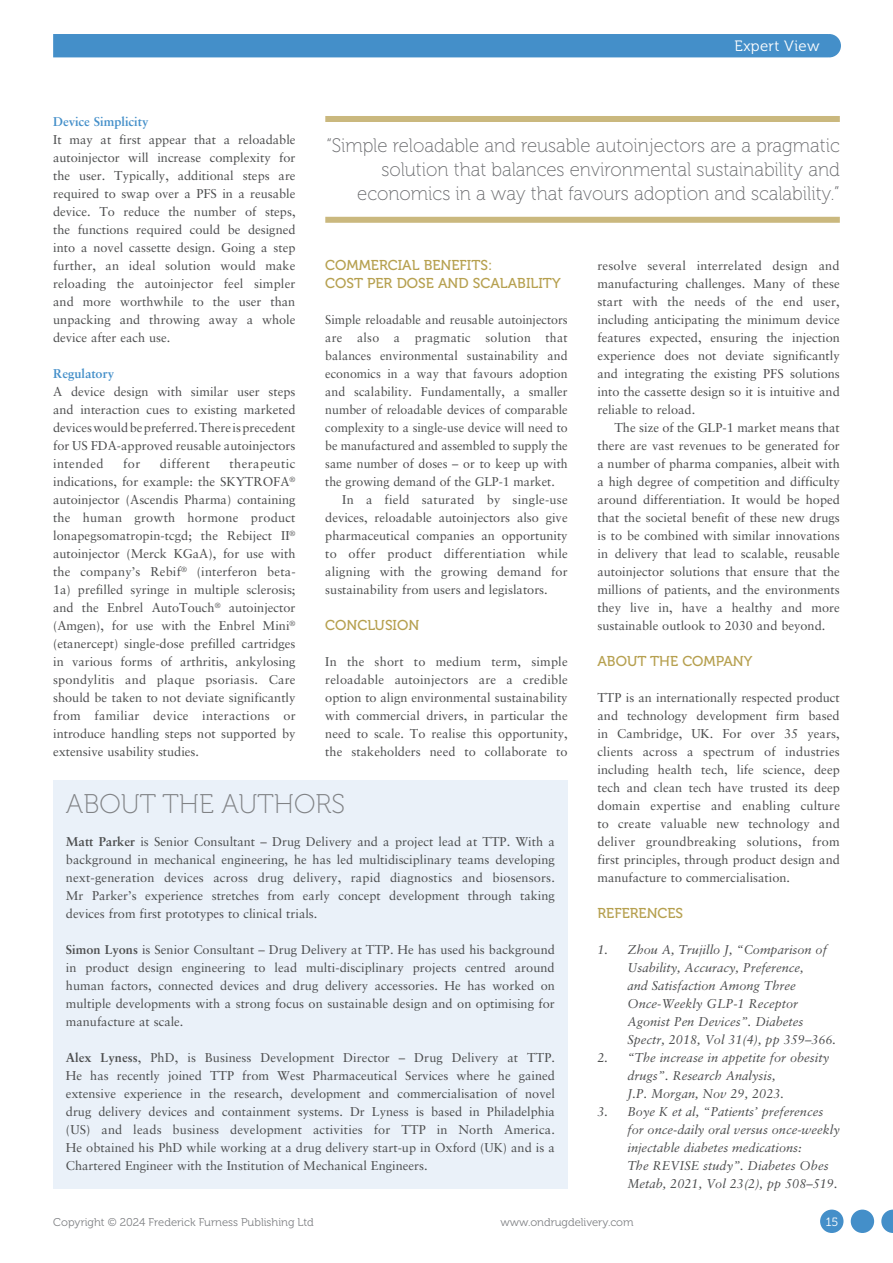
<style>
.page{position:relative;width:893px;height:1263px;background:#fff}
.page>*{position:absolute;margin:0;border:0;box-sizing:border-box;transform-origin:0 0}
.MF_Boxed_text_title{font:27px "Museo 100";color:#808285}
.MF_pullquote{font:19.5px/24px "Museo 100";color:#6c6d70;text-align:right;scale:.96 1}
.t1{font:15px "Museo 300";letter-spacing:.025em;color:#fff}
.MF_Xhead{font:14.25px/18px "Museo 500";color:#b6a04f}
.MF_body_no_indent{font:12.75px/18px "Sabon LT Std";color:#4b4c4d;text-align:justify}
.MF_body{font:12.75px/18px "Sabon LT Std";color:#4b4c4d;text-align:justify}
.MF_References{font:italic 12.75px/18px "Sabon LT Std";color:#4b4c4d}
.MF_body_no_indent-2{font:700 12.75px "Sabon LT Std";color:#448fc9}
.MF_subhead{font:700 12.75px "Sabon LT Std";color:#448fc9}
.MF_body_no_indent-3{font:12.75px "Sabon LT Std";letter-spacing:.035em;color:#4b4c4d}
.t2{font:12px "Museo 300";color:#fff}
.t3{font:11.25px "Museo 300";color:#808285}
.s1{font-weight:700}
</style>
<div class="page">
<div style="left:53px;top:34px;width:788px;height:23px;background:#448fc9"></div>
<div style="left:53px;top:780px;width:515px;height:408px;background:#eaf1f9"></div>
<div style="left:325px;top:116px;width:515px;height:6px;background:#cab87e"></div>
<div style="left:325px;top:217px;width:515px;height:6px;background:#cab87e"></div>
<svg style="left:881px;top:1209px;width:12px;height:24px"></svg>
<div style="left:851px;top:1209px;width:23px;height:24px;background:#448fc9;border-radius:50%"></div>
<div style="left:820px;top:1209px;width:23px;height:24px;background:#448fc9;border-radius:50%"></div>
<p class="t1" style="left:735px;top:37px;width:87px">Expert View</p>
<p class="MF_body_no_indent-2" style="left:53px;top:114px;width:97px">Device Simplicity</p>
<p class="MF_body_no_indent" style="left:53px;top:130px;width:244px">It may at first appear that a reloadable autoinjector will increase complexity for the user. Typically, additional steps are required to swap over a PFS in a reusable device. To reduce the number of steps, the functions required could be designed into a novel cassette design. Going a step further, an ideal solution would make reloading the autoinjector feel simpler and more worthwhile to the user than unpacking and throwing away a whole device after each use.</p>
<p class="MF_subhead" style="left:53px;top:366px;width:62px">Regulatory</p>
<p class="MF_body_no_indent" style="left:53px;top:382px;width:244px">A device design with similar user steps and interaction cues to existing marketed devices would be preferred. There is precedent for US FDA-approved reusable autoinjectors intended</p>
<p class="MF_pullquote" style="left:326px;top:134px;width:536px">“Simple reloadable and reusable autoinjectors are a pragmatic solution that balances environmental sustainability and economics in a way that favours adoption and scalability.”</p>
<p class="MF_Xhead" style="left:325px;top:256px;width:237px">COMMERCIAL BENEFITS:<br>COST PER DOSE AND SCALABILITY</p>
<p class="MF_body_no_indent" style="left:325px;top:310px;width:244px">Simple reloadable and reusable autoinjectors are also a pragmatic solution that balances environmental sustainability and economics in a way that favours adoption and scalability. Fundamentally, a smaller number of reloadable devices of comparable complexity to a single-use device will need to be manufactured and assembled to supply the same number of doses – or to keep up with the growing demand of the GLP-1 market.</p>
<p class="MF_body" style="left:325px;top:490px;width:244px;text-indent:17px">In a field saturated by single-use devices, reloadable autoinjectors also give pharmaceutical companies an opportunity to offer product differentiation while aligning with the growing demand for sustainability from users and legislators.</p>
<p class="MF_Xhead" style="left:325px;top:616px;width:96px">CONCLUSION</p>
<p class="MF_body_no_indent" style="left:325px;top:652px;width:244px">In the short to medium term, simple reloadable autoinjectors are a credible option to align environmental sustainability with commercial drivers, in particular the need to scale. To realise this opportunity, the stakeholders need to collaborate to</p>
<p class="MF_body_no_indent" style="left:597px;top:256px;width:244px">resolve several interrelated design and manufacturing challenges. Many of these start with the needs of the end user, including anticipating the minimum device features expected, ensuring the injection experience does not deviate significantly and integrating the existing PFS solutions into the cassette design so it is intuitive and reliable to reload.</p>
<p class="MF_body" style="left:597px;top:418px;width:244px;text-indent:17px">The size of the GLP-1 market means that there are vast revenues to be generated for a number of pharma companies, albeit with a high degree of competition and difficulty around differentiation. It would be hoped that the societal benefit of these new drugs is to be combined with similar innovations in delivery that lead to scalable, reusable autoinjector solutions that ensure that the millions of patients, and the environments they live in, have a healthy and more sustainable outlook to 2030 and beyond.</p>
<p class="MF_Xhead" style="left:597px;top:652px;width:156px">ABOUT THE COMPANY</p>
<p class="MF_body_no_indent" style="left:597px;top:688px;width:244px">TTP is an internationally respected product and technology development firm based in Cambridge, UK. For over 35 years, clients across a spectrum of industries including health tech, life science, deep tech and clean tech have trusted its deep domain expertise and enabling culture to create valuable new technology and deliver groundbreaking solutions, from first principles, through product design and manufacture to commercialisation.</p>
<p class="MF_Xhead" style="left:597px;top:904px;width:87px">REFERENCES</p>
<p class="MF_References" style="left:627px;top:941px;width:210px;text-indent:-30px">1. Zhou A, Trujillo J, “Comparison of Usability, Accuracy, Preference,<br>and Satisfaction Among Three Once-Weekly GLP-1 Receptor Agonist Pen Devices”. Diabetes Spectr, 2018, Vol 31(4), pp 359–366.</p>
<p class="MF_References" style="left:627px;top:1049px;width:203px;text-indent:-30px">2. “The increase in appetite for obesity drugs”. Research Analysis,<br>J.P. Morgan, Nov 29, 2023.</p>
<p class="MF_References" style="left:627px;top:1103px;width:214px;text-indent:-30px">3. Boye K et al, “Patients’ preferences for once‐daily oral versus once‐weekly injectable diabetes medications:<br>The REVISE study”. Diabetes Obes Metab, 2021, Vol 23(2), pp 508–519.</p>
<p class="MF_body_no_indent" style="left:53px;top:454px;width:244px;text-indent:176px">therapeutic indications, for example: the SKYTROFA<sup>® </sup>autoinjector (Ascendis Pharma) containing the human growth hormone product lonapegsomatropin-tcgd; the Rebiject II<sup>® </sup>autoinjector (Merck KGaA), for use with the company’s Rebif<sup>®</sup> (interferon beta-1a) prefilled syringe in multiple sclerosis; and the Enbrel AutoTouch<sup>®</sup> autoinjector (Amgen), for use with the Enbrel Mini<sup>® </sup>(etanercept) single-dose prefilled cartridges in various forms of arthritis, ankylosing spondylitis and plaque psoriasis. Care should be taken to not deviate significantly from familiar device interactions or introduce handling steps not supported by extensive usability studies.</p>
<p class="MF_body_no_indent" style="left:123px;top:454px;width:19px">for</p>
<p class="MF_body_no_indent-3" style="left:160px;top:456px;width:52px">different</p>
<p class="MF_Boxed_text_title" style="left:66px;top:790px;width:281px">ABOUT THE AUTHORS</p>
<p class="MF_body_no_indent" style="left:66px;top:832px;width:491px"><span class="s1">Matt Parker</span> is Senior Consultant – Drug Delivery and a project lead at TTP. With a background in mechanical engineering, he has led multidisciplinary teams developing next-generation devices across drug delivery, rapid diagnostics and biosensors.<br>Mr Parker’s experience stretches from early concept development through taking devices from first prototypes to clinical trials.</p>
<p class="MF_body_no_indent" style="left:66px;top:940px;width:490px"><span class="s1">Simon Lyons</span> is Senior Consultant – Drug Delivery at TTP. He has used his background in product design engineering to lead multi-disciplinary projects centred around human factors, connected devices and drug delivery accessories. He has worked on multiple developments with a strong focus on sustainable design and on optimising for manufacture at scale.</p>
<p class="MF_body_no_indent" style="left:66px;top:1048px;width:491px"><span class="s1">Alex Lyness</span>, PhD, is Business Development Director – Drug Delivery at TTP.<br>He has recently joined TTP from West Pharmaceutical Services where he gained extensive experience in the research, development and commercialisation of novel drug delivery devices and containment systems. Dr Lyness is based in Philadelphia (US) and leads business development activities for TTP in North America.<br>He obtained his PhD while working at a drug delivery start-up in Oxford (UK) and is a Chartered Engineer with the Institution of Mechanical Engineers.</p>
<p class="t3" style="left:53px;top:1216px;width:262px">Copyright © 2024 Frederick Furness Publishing Ltd</p>
<p class="t3" style="left:500px;top:1216px;width:135px">www.ondrugdelivery.com</p>
<p class="t2" style="left:826px;top:1215px;width:14px">15</p>
</div>
